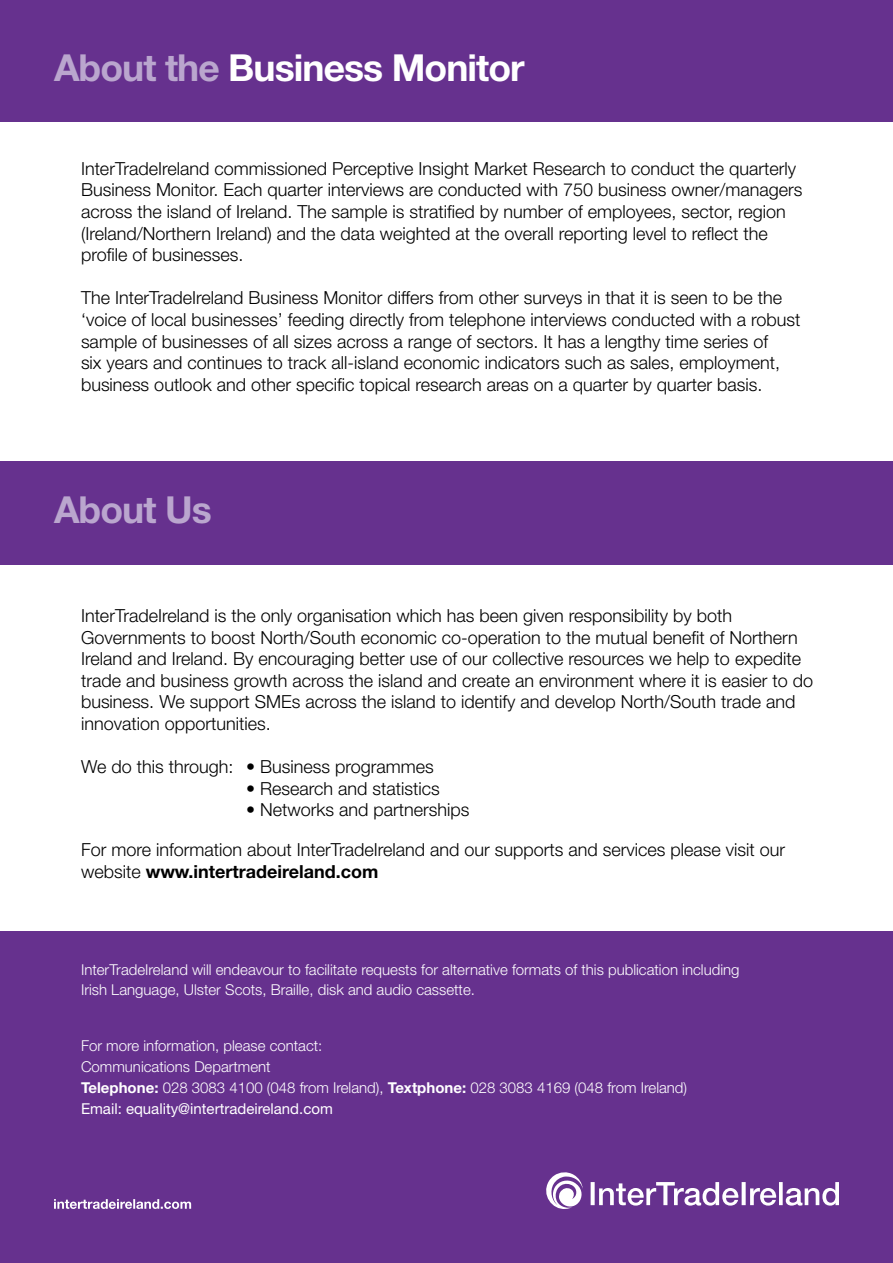
<style>
.page{position:relative;width:893px;height:1263px;background:#fff}
.page>*{position:absolute;margin:0;border:0;box-sizing:border-box;transform-origin:0 0}
.t1{font:700 37.2px "Helvetica Neue LT Std";letter-spacing:-.025em;color:#fff}
.t2{font:700 37.2px "Helvetica Neue LT Std";letter-spacing:-.025em;color:#baa6ce}
.t3{font:300 18px/21.6px "Helvetica Neue LT Std";color:#000}
.t4{font:300 15px/21px "Helvetica Neue LT Std";color:#fff}
.s1{color:#baa6ce}
.s2{font-weight:700}
.s3{font-weight:400}
</style>
<div class="page">
<div style="left:0;top:0;width:893px;height:122px;background:#66318e"></div>
<div style="left:0;top:461px;width:893px;height:103px;background:#66318e"></div>
<div style="left:0;top:932px;width:893px;height:331px;background:#66318e"></div>
<svg style="left:546px;top:1172px;width:37px;height:37px"></svg>
<svg style="left:591px;top:1182px;width:248px;height:23px"></svg>
<svg style="left:54px;top:1199px;width:137px;height:10px"></svg>
<h1 class="t1" style="left:54px;top:44px;width:472px"><span class="s1">About the</span> Business Monitor</h1>
<p class="t3" style="left:81px;top:157px;width:723px">InterTradeIreland commissioned Perceptive Insight Market Research to conduct the quarterly Business Monitor. Each quarter interviews are conducted with 750 business owner/managers across the island of Ireland. The sample is stratified by number of employees, sector, region (Ireland/Northern Ireland) and the data weighted at the overall reporting level to reflect the profile of businesses.</p>
<p class="t3" style="left:81px;top:287px;width:721px">The InterTradeIreland Business Monitor differs from other surveys in that it is seen to be the ‘voice of local businesses’ feeding directly from telephone interviews conducted with a robust sample of businesses of all sizes across a range of sectors. It has a lengthy time series of<br>six years and continues to track all-island economic indicators such as sales, employment, business outlook and other specific topical research areas on a quarter by quarter basis.</p>
<h1 class="t2" style="left:54px;top:487px;width:159px">About Us</h1>
<p class="t3" style="left:81px;top:604px;width:734px">InterTradeIreland is the only organisation which has been given responsibility by both Governments to boost North/South economic co-operation to the mutual benefit of Northern Ireland and Ireland. By encouraging better use of our collective resources we help to expedite trade and business growth across the island and create an environment where it is easier to do business. We support SMEs across the island to identify and develop North/South trade and innovation opportunities.</p>
<p class="t3" style="left:81px;top:756px;width:354px">We do this through: • Business programmes</p>
<p class="t3" style="left:246px;top:777px;width:195px">• Research and statistics</p>
<p class="t3" style="left:246px;top:799px;width:225px">• Networks and partnerships</p>
<p class="t3" style="left:81px;top:838px;width:706px">For more information about InterTradeIreland and our supports and services please visit our website <span class="s2">www.intertradeireland.com</span></p>
<p class="t4" style="left:81px;top:960px;width:660px;line-height:19.5px">InterTradeIreland will endeavour to facilitate requests for alternative formats of this publication including<br>Irish Language, Ulster Scots, Braille, disk and audio cassette.</p>
<p class="t4" style="left:81px;top:1034px;width:608px">For more information, please contact:<br>Communications Department<br><span class="s2">Telephone:</span> 028 3083 4100 (048 from Ireland), <span class="s2">Textphone:</span> 028 3083 4169 (048 from Ireland)<br><span class="s3">Email: equality@intertradeireland.com</span></p>
</div>
